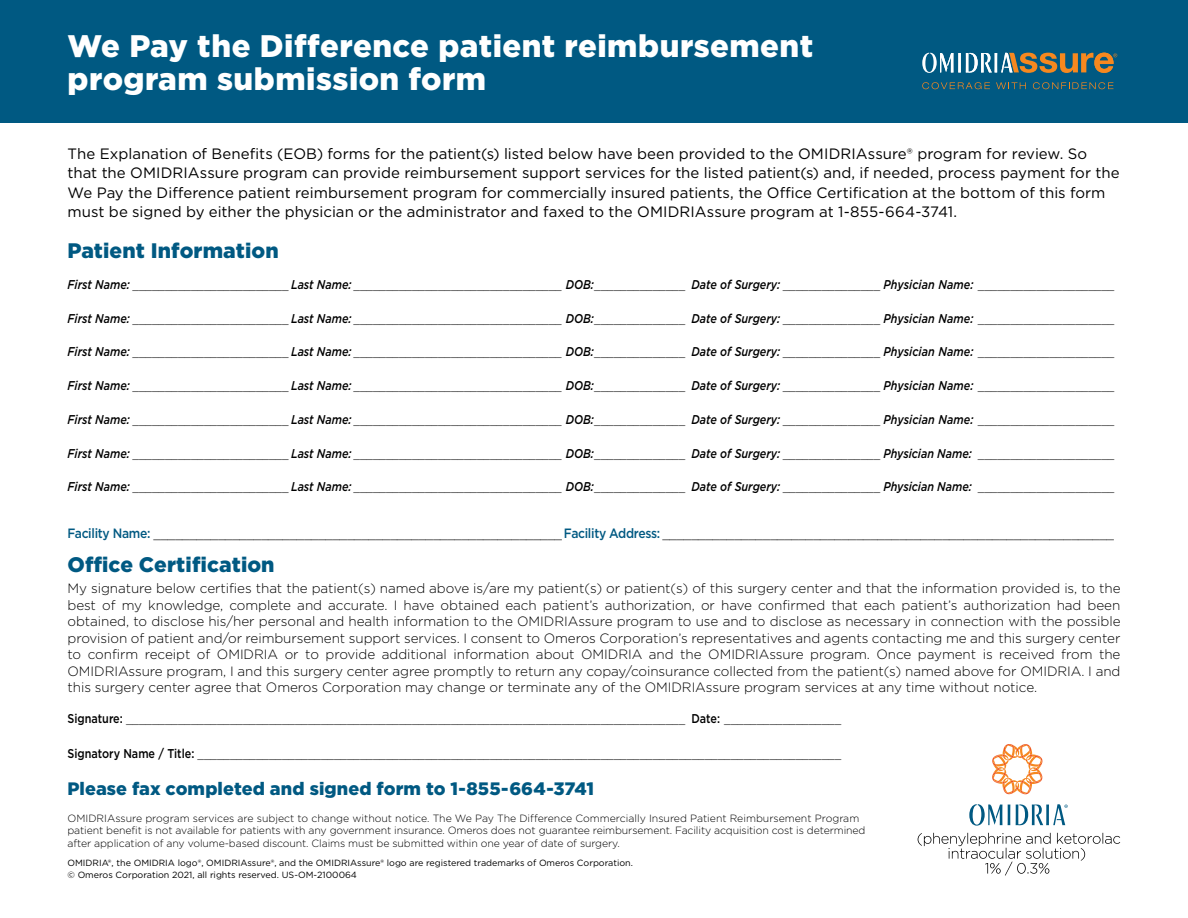
<style>
.page{position:relative;width:1188px;height:918px;background:#fff}
.page>*{position:absolute;margin:0;border:0;box-sizing:border-box;transform-origin:0 0}
.t1{font:900 31.2px/32.8px "Gotham";letter-spacing:.015em;color:#fff}
.t2{font:900 21px "Gotham";letter-spacing:.005em;color:#005982}
.t3{font:900 18px "Gotham";letter-spacing:.005em;color:#005982}
.t4{font:15px/19.5px "Gotham";color:#000}
.t5{font:300 13.5px/16.5px "Gotham";letter-spacing:-.005em;color:#000;text-align:justify}
.t6{font:300 13.5px "Gotham";letter-spacing:-.005em;color:#000;scale:.9 1}
.t7{font:300 12.75px "Gotham";color:#000;scale:.85 1}
.t8{font:300 10.5px/12.6px "Gotham";letter-spacing:-.01em;color:#000}
.t9{font:9px/11.2px "Gotham";color:#000}
.s1{font-weight:500;font-style:italic}
.s2{font-weight:500;color:#005982}
.s3{font-weight:500}
</style>
<div class="page">
<div style="left:0;top:0;width:1188px;height:122px;background:#005982"></div>
<svg style="left:992px;top:744px;width:51px;height:50px"></svg>
<svg style="left:969px;top:804px;width:33px;height:22px"></svg>
<svg style="left:1008px;top:805px;width:2px;height:20px"></svg>
<svg style="left:1016px;top:804px;width:52px;height:22px"></svg>
<svg style="left:918px;top:833px;width:202px;height:42px"></svg>
<svg style="left:922px;top:82px;width:68px;height:7px"></svg>
<svg style="left:996px;top:82px;width:30px;height:7px"></svg>
<svg style="left:1033px;top:82px;width:80px;height:7px"></svg>
<svg style="left:922px;top:53px;width:195px;height:20px"></svg>
<h1 class="t1" style="left:68px;top:29px;width:747px">We Pay the Difference patient reimbursement program submission form</h1>
<p class="t4" style="left:68px;top:143px;width:1054px">The Explanation of Benefits (EOB) forms for the patient(s) listed below have been provided to the OMIDRIAssure® program for review. So that the OMIDRIAssure program can provide reimbursement support services for the listed patient(s) and, if needed, process payment for the We Pay the Difference patient reimbursement program for commercially insured patients, the Office Certification at the bottom of this form must be signed by either the physician or the administrator and faxed to the OMIDRIAssure program at 1-855-664-3741.</p>
<h2 class="t2" style="left:68px;top:236px;width:213px">Patient Information</h2>
<p class="t7" style="left:68px;top:276px;width:1233px"><span class="s1">First Name:</span> ________________________ <span class="s1">Last Name:</span> ________________________________ <span class="s1">DOB:</span>______________ <span class="s1">Date of Surgery:</span> _______________ <span class="s1">Physician Name:</span> _____________________</p>
<p class="t7" style="left:68px;top:310px;width:1233px"><span class="s1">First Name:</span> ________________________ <span class="s1">Last Name:</span> ________________________________ <span class="s1">DOB:</span>______________ <span class="s1">Date of Surgery:</span> _______________ <span class="s1">Physician Name:</span> _____________________</p>
<p class="t7" style="left:68px;top:344px;width:1233px"><span class="s1">First Name:</span> ________________________ <span class="s1">Last Name:</span> ________________________________ <span class="s1">DOB:</span>______________ <span class="s1">Date of Surgery:</span> _______________ <span class="s1">Physician Name:</span> _____________________</p>
<p class="t7" style="left:68px;top:378px;width:1233px"><span class="s1">First Name:</span> ________________________ <span class="s1">Last Name:</span> ________________________________ <span class="s1">DOB:</span>______________ <span class="s1">Date of Surgery:</span> _______________ <span class="s1">Physician Name:</span> _____________________</p>
<p class="t7" style="left:68px;top:411px;width:1233px"><span class="s1">First Name:</span> ________________________ <span class="s1">Last Name:</span> ________________________________ <span class="s1">DOB:</span>______________ <span class="s1">Date of Surgery:</span> _______________ <span class="s1">Physician Name:</span> _____________________</p>
<p class="t7" style="left:68px;top:445px;width:1233px"><span class="s1">First Name:</span> ________________________ <span class="s1">Last Name:</span> ________________________________ <span class="s1">DOB:</span>______________ <span class="s1">Date of Surgery:</span> _______________ <span class="s1">Physician Name:</span> _____________________</p>
<p class="t7" style="left:68px;top:479px;width:1233px"><span class="s1">First Name:</span> ________________________ <span class="s1">Last Name:</span> ________________________________ <span class="s1">DOB:</span>______________ <span class="s1">Date of Surgery:</span> _______________ <span class="s1">Physician Name:</span> _____________________</p>
<p class="t6" style="left:68px;top:524px;width:1165px"><span class="s2">Facility Name:</span> _________________________________________________________<span class="s2">Facility Address:</span> _______________________________________________________________</p>
<h2 class="t2" style="left:68px;top:550px;width:209px">Office Certification</h2>
<p class="t5" style="left:68px;top:580px;width:1055px">My signature below certifies that the patient(s) named above is/are my patient(s) or patient(s) of this surgery center and that the information provided is, to the best of my knowledge, complete and accurate. I have obtained each patient’s authorization, or have confirmed that each patient’s authorization had been obtained, to disclose his/her personal and health information to the OMIDRIAssure program to use and to disclose as necessary in connection with the possible provision of patient and/or reimbursement support services. I consent to Omeros Corporation’s representatives and agents contacting me and this surgery center to confirm receipt of OMIDRIA or to provide additional information about OMIDRIA and the OMIDRIAssure program. Once payment is received from the OMIDRIAssure program, I and this surgery center agree promptly to return any copay/coinsurance collected from the patient(s) named above for OMIDRIA. I and this surgery center agree that Omeros Corporation may change or terminate any of the OMIDRIAssure program services at any time without notice.</p>
<p class="t7" style="left:68px;top:711px;width:912px"><span class="s3">Signature:</span> ______________________________________________________________________________________ <span class="s3">Date:</span> __________________</p>
<p class="t7" style="left:68px;top:745px;width:912px"><span class="s3">Signatory Name / Title:</span> ___________________________________________________________________________________________________</p>
<h3 class="t3" style="left:68px;top:776px;width:528px">Please fax completed and signed form to 1-855-664-3741</h3>
<p class="t8" style="left:68px;top:811px;width:800px">OMIDRIAssure program services are subject to change without notice. The We Pay The Difference Commercially Insured Patient Reimbursement Program patient benefit is not available for patients with any government insurance. Omeros does not guarantee reimbursement. Facility acquisition cost is determined after application of any volume-based discount. Claims must be submitted within one year of date of surgery.</p>
<p class="t9" style="left:68px;top:857px;width:567px">OMIDRIA®, the OMIDRIA logo®, OMIDRIAssure®, and the OMIDRIAssure® logo are registered trademarks of Omeros Corporation. © Omeros Corporation 2021, all rights reserved. US-OM-2100064</p>
</div>
